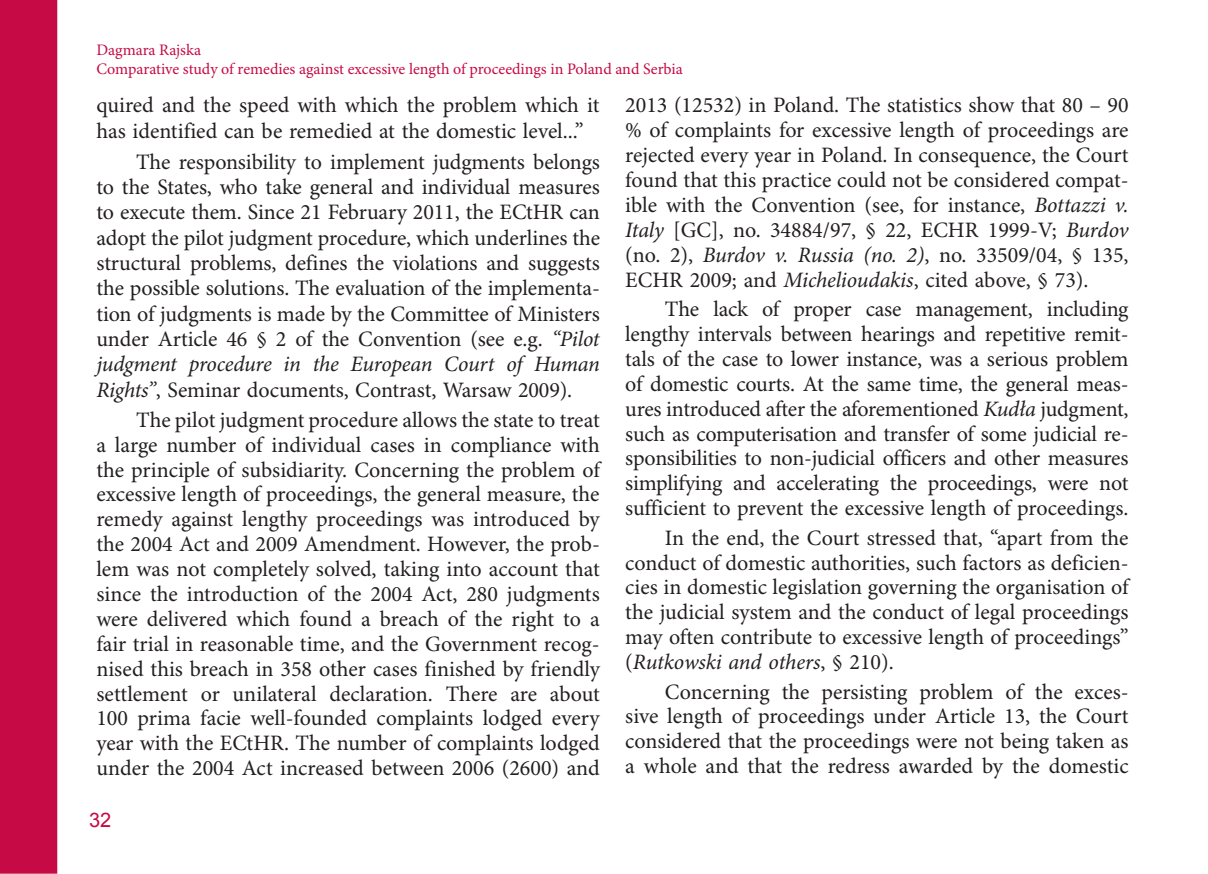
<style>
.page{position:relative;width:1208px;height:874px;background:#fff}
.page>*{position:absolute;margin:0;border:0;box-sizing:border-box;transform-origin:0 0}
.t1{font:22px/24.8px "Minion Pro";color:#231f20;text-align:justify}
.t2{font:20px "Arial";color:#c60a45}
.t3{font:16px/19.2px "Minion Pro";color:#c60a45}
.s1{font-style:italic}
</style>
<div class="page">
<div style="left:1px;top:1px;width:55px;height:871px;background:#c60a45"></div>
<div style="left:0;top:0;width:57px;height:873px;border:2px solid #c60a45"></div>
<p class="t3" style="left:96px;top:41px;width:588px">Dagmara Rajska<br>Comparative study of remedies against excessive length of proceedings in Poland and Serbia</p>
<p class="t1" style="left:96px;top:94px;width:504px">quired and the speed with which the problem which it has identified can be remedied at the domestic level...”</p>
<p class="t1" style="left:96px;top:151px;width:505px;text-indent:40px">The responsibility to implement judgments belongs to the States, who take general and individual measures to execute them. Since 21 February 2011, the ECtHR can adopt the pilot judgment procedure, which underlines the structural problems, defines the violations and suggests the possible solutions. The evaluation of the implementa&shy;tion of judgments is made by the Committee of Ministers under Article 46 § 2 of the Convention (see e.g. <span class="s1">“Pilot judgment procedure in the European Court of Human Rights”</span>, Seminar documents, Contrast, Warsaw 2009).</p>
<p class="t1" style="left:96px;top:409px;width:505px;text-indent:40px">The pilot judgment procedure allows the state to treat a large number of individual cases in compliance with the principle of subsidiarity. Concerning the problem of excessive length of proceedings, the general measure, the remedy against lengthy proceedings was introduced by the 2004 Act and 2009 Amendment. However, the prob&shy;lem was not completely solved, taking into account that since the introduction of the 2004 Act, 280 judgments were delivered which found a breach of the right to a fair trial in reasonable time, and the Government recog&shy;nised this breach in 358 other cases finished by friendly settlement or unilateral declaration. There are about 100 prima facie well-founded complaints lodged every year with the ECtHR. The number of complaints lodged under the 2004 Act increased between 2006 (2600) and</p>
<p class="t1" style="left:625px;top:95px;width:505px">2013 (12532) in Poland. The statistics show that 80 – 90 % of complaints for excessive length of proceedings are rejected every year in Poland. In consequence, the Court found that this practice could not be considered compat&shy;ible with the Convention (see, for instance, <span class="s1">Bottazzi v.<br>Italy</span> [GC], no. 34884/97, § 22, ECHR 1999-V; <span class="s1">Burdov </span>(no. 2), <span class="s1">Burdov v. Russia (no. 2)</span>, no. 33509/04, § 135, ECHR 2009; and <span class="s1">Michelioudakis</span>, cited above, § 73).</p>
<p class="t1" style="left:625px;top:298px;width:505px;text-indent:40px">The lack of proper case management, including lengthy intervals between hearings and repetitive remit&shy;tals of the case to lower instance, was a serious problem of domestic courts. At the same time, the general meas&shy;ures introduced after the aforementioned <span class="s1">Kudła</span> judgment, such as computerisation and transfer of some judicial re&shy;sponsibilities to non-judicial officers and other measures simplifying and accelerating the proceedings, were not sufficient to prevent the excessive length of proceedings.</p>
<p class="t1" style="left:625px;top:526px;width:505px;text-indent:40px">In the end, the Court stressed that, “apart from the conduct of domestic authorities, such factors as deficien&shy;cies in domestic legislation governing the organisation of the judicial system and the conduct of legal proceedings may often contribute to excessive length of proceedings” (<span class="s1">Rutkowski and others</span>, § 210).</p>
<p class="t1" style="left:625px;top:680px;width:505px;text-indent:40px">Concerning the persisting problem of the exces&shy;sive length of proceedings under Article 13, the Court considered that the proceedings were not being taken as a whole and that the redress awarded by the domestic</p>
<p class="t2" style="left:89px;top:808px;width:24px">32</p>
</div>
